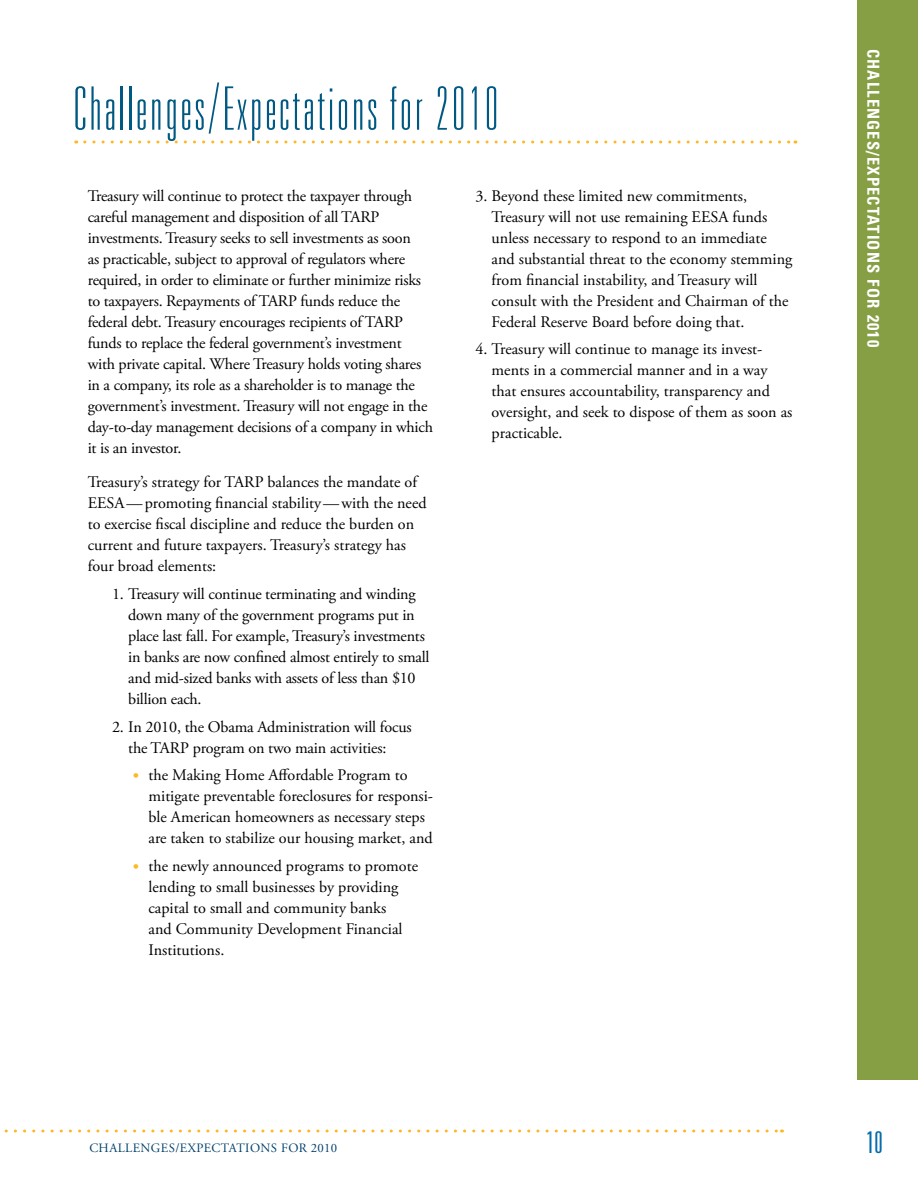
<style>
.page{position:relative;width:918px;height:1188px;background:#fff}
.page>*{position:absolute;margin:0;border:0;box-sizing:border-box;transform-origin:0 0}
.t1{font:100 ultra-condensed 60px "Univers";letter-spacing:.05em;color:#005983}
.t2{font:300 ultra-condensed 30px "Univers";color:#036aab}
.t3{font:700 condensed 16.5px "Univers";letter-spacing:.07em;color:#fff}
.t4{font:16.2px/21px "Adobe Garamond Pro";letter-spacing:-.01em;color:#000}
.t5{font:12.75px "Adobe Garamond Pro";letter-spacing:.035em;color:#00406c}
.s1{font-family:"Univers";font-weight:300;font-stretch:condensed;font-size:12.75px;color:#fdb822}
</style>
<div class="page">
<div style="left:857px;top:0;width:61px;height:1080px;background:#869f45"></div>
<svg style="left:4px;top:1130px;width:779px;height:2px"></svg>
<svg style="left:85px;top:141px;width:711px;height:3px"></svg>
<h1 class="t1" style="left:74px;top:78px;width:426px">Challenges/Expectations for 2010</h1>
<p class="t4" style="left:88px;top:186px;width:347px">Treasury will continue to protect the taxpayer through careful management and disposition of all TARP investments. Treasury seeks to sell investments as soon<br>as practicable, subject to approval of regulators where required, in order to eliminate or further minimize risks to taxpayers. Repayments of TARP funds reduce the federal debt. Treasury encourages recipients of TARP funds to replace the federal government’s investment with private capital. Where Treasury holds voting shares in a company, its role as a shareholder is to manage the government’s investment. Treasury will not engage in the day-to-day management decisions of a company in which it is an investor.</p>
<p class="t4" style="left:88px;top:472px;width:333px">Treasury’s strategy for TARP balances the mandate of<br>EESA</p>
<p class="t4" style="left:88px;top:493px;width:340px;text-indent:39px">—promoting financial stability—with the need to exercise fiscal discipline and reduce the burden on current and future taxpayers. Treasury’s strategy has four broad elements:</p>
<p class="t4" style="left:128px;top:584px;width:303px;text-indent:-16px">1. Treasury will continue terminating and winding down many of the government programs put in place last fall. For example, Treasury’s investments in banks are now confined almost entirely to small and mid-sized banks with assets of less than $10 billion each.</p>
<p class="t4" style="left:112px;top:717px;width:301px;text-align:center">2. In 2010, the Obama Administration will focus the TARP program on two main activities:</p>
<p class="t4" style="left:148px;top:765px;width:286px;text-indent:-16px"><span class="s1">•</span> the Making Home Affordable Program to mitigate preventable foreclosures for responsi&shy;ble American homeowners as necessary steps are taken to stabilize our housing market, and</p>
<p class="t4" style="left:148px;top:856px;width:271px;text-indent:-16px"><span class="s1">•</span> the newly announced programs to promote lending to small businesses by providing capital to small and community banks<br>and Community Development Financial Institutions.</p>
<p class="t4" style="left:492px;top:186px;width:257px;text-indent:-16px">3. Beyond these limited new commitments,<br>Treasury will not use remaining EESA</p>
<p class="t4" style="left:492px;top:207px;width:302px;text-indent:241px">funds unless necessary to respond to an immediate and substantial threat to the economy stemming from financial instability, and Treasury will consult with the President and Chairman of the Federal Reserve Board before doing that.</p>
<p class="t4" style="left:492px;top:339px;width:302px;text-indent:-16px">4. Treasury will continue to manage its invest&shy;ments in a commercial manner and in a way that ensures accountability, transparency and oversight, and seek to dispose of them as soon as practicable.</p>
<p class="t5" style="left:89px;top:1140px;width:249px">Challenges/Expectations for 2010</p>
<p class="t3" style="left:884px;top:49px;width:300px;rotate:90deg">Challenges/Expectations for 2010</p>
<h2 class="t2" style="left:866px;top:1126px;width:18px">10</h2>
</div>
